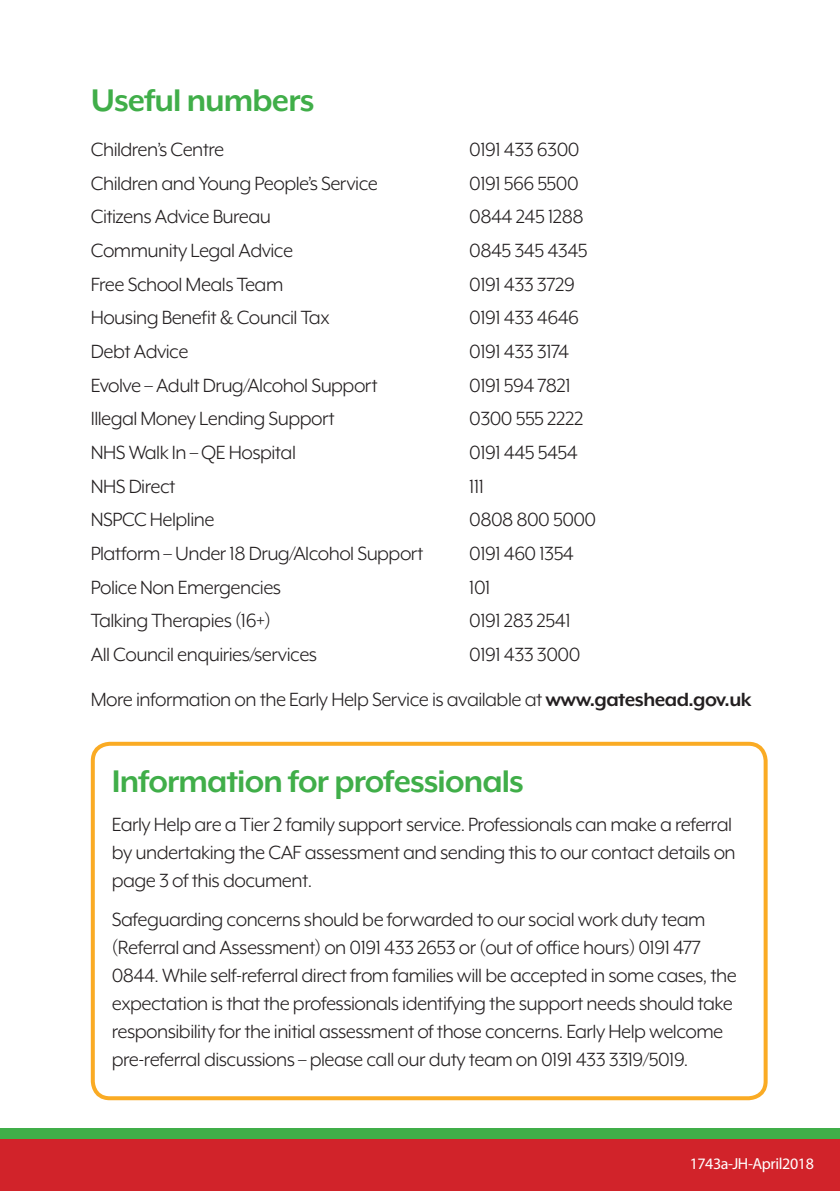
<style>
.page{position:relative;width:840px;height:1191px;background:#fff}
.page>*{position:absolute;margin:0;border:0;box-sizing:border-box;transform-origin:0 0}
.t1{font:700 36px "Mr Eaves XL Mod OT";letter-spacing:-.025em;color:#40ae49}
.t2{font:22px/28px "Mr Eaves XL Mod OT";letter-spacing:-.025em;color:#231f20}
.t3{font:16px "Myriad Pro";letter-spacing:-.025em;color:#fff}
.s1{font-weight:700}
</style>
<div class="page">
<div style="left:0;top:1128px;width:839px;height:62px;background:#40ae49"></div>
<div style="left:0;top:1139px;width:839px;height:52px;background:#d1232a"></div>
<div style="left:91px;top:742px;width:676px;height:358px;border:4px solid #faab24;border-radius:17px"></div>
<h1 class="t1" style="left:91px;top:82px;width:225px">Useful numbers</h1>
<p class="t2" style="left:91px;top:135px;width:135px">Children’s Centre</p>
<p class="t2" style="left:469px;top:135px;width:112px">0191 433 6300</p>
<p class="t2" style="left:91px;top:169px;width:288px">Children and Young People’s Service</p>
<p class="t2" style="left:469px;top:169px;width:111px">0191 566 5500</p>
<p class="t2" style="left:91px;top:203px;width:182px">Citizens Advice Bureau</p>
<p class="t2" style="left:469px;top:203px;width:116px">0844 245 1288</p>
<p class="t2" style="left:91px;top:236px;width:204px">Community Legal Advice</p>
<p class="t2" style="left:469px;top:236px;width:120px">0845 345 4345</p>
<p class="t2" style="left:91px;top:270px;width:194px">Free School Meals Team</p>
<p class="t2" style="left:469px;top:270px;width:107px">0191 433 3729</p>
<p class="t2" style="left:91px;top:304px;width:240px">Housing Benefit &amp; Council Tax</p>
<p class="t2" style="left:469px;top:304px;width:111px">0191 433 4646</p>
<p class="t2" style="left:91px;top:337px;width:99px">Debt Advice</p>
<p class="t2" style="left:469px;top:337px;width:101px">0191 433 3174</p>
<p class="t2" style="left:91px;top:371px;width:288px">Evolve – Adult Drug/Alcohol Support</p>
<p class="t2" style="left:469px;top:371px;width:103px">0191 594 7821</p>
<p class="t2" style="left:91px;top:405px;width:245px">Illegal Money Lending Support</p>
<p class="t2" style="left:469px;top:405px;width:116px">0300 555 2222</p>
<p class="t2" style="left:91px;top:438px;width:206px">NHS Walk In – QE Hospital</p>
<p class="t2" style="left:469px;top:438px;width:110px">0191 445 5454</p>
<p class="t2" style="left:91px;top:472px;width:86px">NHS Direct</p>
<p class="t2" style="left:469px;top:472px;width:16px">111</p>
<p class="t2" style="left:91px;top:506px;width:125px">NSPCC Helpline</p>
<p class="t2" style="left:469px;top:506px;width:128px">0808 800 5000</p>
<p class="t2" style="left:91px;top:539px;width:334px">Platform – Under 18 Drug/Alcohol Support</p>
<p class="t2" style="left:469px;top:539px;width:106px">0191 460 1354</p>
<p class="t2" style="left:91px;top:573px;width:192px">Police Non Emergencies</p>
<p class="t2" style="left:469px;top:573px;width:23px">101</p>
<p class="t2" style="left:91px;top:607px;width:181px">Talking Therapies (16+)</p>
<p class="t2" style="left:469px;top:607px;width:103px">0191 283 2541</p>
<p class="t2" style="left:91px;top:640px;width:228px">All Council enquiries/services</p>
<p class="t2" style="left:91px;top:632px;width:662px;line-height:45px;text-indent:378px">0191 433 3000<br>More information on the Early Help Service is available at <span class="s1">www.gateshead.gov.uk</span></p>
<h1 class="t1" style="left:112px;top:763px;width:413px">Information for professionals</h1>
<p class="t2" style="left:112px;top:810px;width:625px">Early Help are a Tier 2 family support service. Professionals can make a referral by undertaking the CAF assessment and sending this to our contact details on page 3 of this document.</p>
<p class="t2" style="left:112px;top:905px;width:626px">Safeguarding concerns should be forwarded to our social work duty team (Referral and Assessment) on 0191 433 2653 or (out of office hours) 0191 477<br>0844. While self-referral direct from families will be accepted in some cases, the expectation is that the professionals identifying the support needs should take responsibility for the initial assessment of those concerns. Early Help welcome pre-referral discussions – please call our duty team on 0191 433 3319/5019.</p>
<p class="t3" style="left:689px;top:1154px;width:126px">1743a-JH-April2018</p>
</div>
